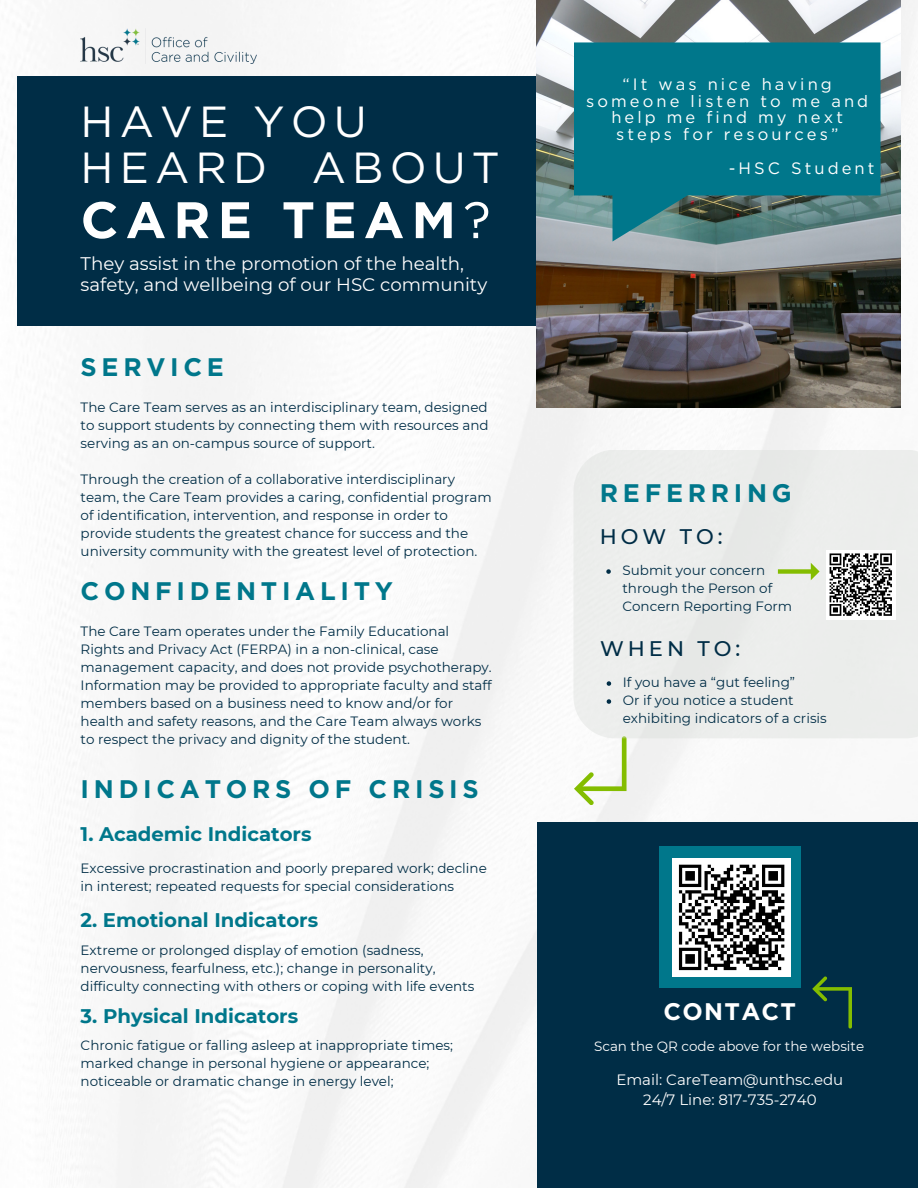
<style>
.page{position:relative;width:918px;height:1188px;background:#fff}
.page>*{position:absolute;margin:0;border:0;box-sizing:border-box;transform-origin:0 0}
.t1{font:700 51.3px "Gotham";letter-spacing:.14em;color:#fff}
.t2{font:43.5px/46.2px "Gotham";letter-spacing:.14em;color:#fff}
.t3{font:700 25.35px "Gotham";letter-spacing:.185em;color:#00778b}
.t4{font:700 24px "Gotham";letter-spacing:.055em;color:#fff}
.t5{font:500 21.15px "Montserrat";letter-spacing:.185em;color:#002d46}
.t6{font:700 19.65px "Montserrat";color:#00778b}
.t7{font:18.3px/21.3px "Montserrat";color:#fff}
.t8{font:16.5px/16.8px "Gotham";letter-spacing:.185em;color:#fff;text-align:center}
.t9{font:15px/20.2px "Montserrat";color:#fff;text-align:center}
.t10{font:13.5px/18px "Montserrat";color:#002d46}
.t11{font:13.5px "Montserrat";color:#fff}
.s1{font-weight:400}
</style>
<div class="page">
<img style="left:17px;top:0;width:901px;height:1188px">
<div style="left:18px;top:77px;width:599px;height:249px;background:#002d46"></div>
<img style="left:537px;top:0;width:363px;height:407px">
<svg style="left:574px;top:738px;width:53px;height:67px"></svg>
<div style="left:573px;top:450px;width:345px;height:288px;background:#ecedec"></div>
<div style="left:537px;top:823px;width:381px;height:365px;background:#002d46"></div>
<div style="left:659px;top:847px;width:141px;height:141px;background:#00778b"></div>
<div style="left:673px;top:858px;width:118px;height:119px;background:#fff"></div>
<svg style="left:678px;top:864px;width:107px;height:107px"></svg>
<img style="left:81px;top:28px;width:175px;height:35px">
<div style="left:826px;top:550px;width:69px;height:69px;background:#fff"></div>
<svg style="left:829px;top:553px;width:63px;height:63px"></svg>
<svg style="left:778px;top:563px;width:42px;height:17px"></svg>
<svg style="left:813px;top:977px;width:39px;height:51px"></svg>
<svg style="left:574px;top:42px;width:306px;height:200px;background:#167a89"></svg>
<svg style="left:606px;top:569px;width:5px;height:5px"></svg>
<svg style="left:607px;top:681px;width:4px;height:5px"></svg>
<svg style="left:607px;top:699px;width:4px;height:5px"></svg>
<h1 class="t2" style="left:81px;top:98px;width:421px">HAVE YOU<br>HEARD ABOUT</h1>
<h1 class="t1" style="left:81px;top:189px;width:412px">CARE TEAM<span class="s1">?</span></h1>
<h5 class="t7" style="left:81px;top:253px;width:408px">They assist in the promotion of the health, safety, and wellbeing of our HSC community</h5>
<h2 class="t3" style="left:81px;top:352px;width:145px">SERVICE</h2>
<p class="t10" style="left:81px;top:398px;width:410px;text-align:justify">The Care Team serves as an interdisciplinary team, designed to support students by connecting them with resources and serving as an on-campus source of support.</p>
<p class="t10" style="left:81px;top:470px;width:413px">Through the creation of a collaborative interdisciplinary team, the Care Team provides a caring, confidential program of identification, intervention, and response in order to provide students the greatest chance for success and the university community with the greatest level of protection.</p>
<h2 class="t3" style="left:81px;top:575px;width:314px">CONFIDENTIALITY</h2>
<h3 class="t10" style="left:81px;top:622px;width:413px">The Care Team operates under the Family Educational Rights and Privacy Act (FERPA) in a non-clinical, case management capacity, and does not provide psychotherapy.<br>Information may be provided to appropriate faculty and staff members based on a business need to know and/or for health and safety reasons, and the Care Team always works to respect the privacy and dignity of the student.</h3>
<h2 class="t3" style="left:81px;top:774px;width:400px">INDICATORS OF CRISIS</h2>
<p class="t6" style="left:81px;top:822px;width:232px">1. Academic Indicators</p>
<h2 class="t10" style="left:81px;top:859px;width:408px">Excessive procrastination and poorly prepared work; decline in interest; repeated requests for special considerations</h2>
<p class="t6" style="left:81px;top:908px;width:239px">2. Emotional Indicators</p>
<h4 class="t10" style="left:81px;top:941px;width:395px">Extreme or prolonged display of emotion (sadness, nervousness, fearfulness, etc.); change in personality, difficulty connecting with others or coping with life events</h4>
<p class="t6" style="left:81px;top:1004px;width:219px">3. Physical Indicators</p>
<h4 class="t10" style="left:81px;top:1036px;width:374px">Chronic fatigue or falling asleep at inappropriate times; marked change in personal hygiene or appearance; noticeable or dramatic change in energy level;</h4>
<p class="t8" style="left:586px;top:75px;width:284px">“It was nice having someone listen to me and help me find my next steps for resources”</p>
<p class="t8" style="left:729px;top:160px;width:147px">-HSC Student</p>
<p class="t3" style="left:600px;top:477px;width:193px">REFERRING</p>
<p class="t5" style="left:600px;top:523px;width:124px">HOW TO:</p>
<p class="t10" style="left:623px;top:561px;width:171px">Submit your concern through the Person of<br>Concern Reporting Form</p>
<p class="t5" style="left:600px;top:635px;width:142px">WHEN TO:</p>
<h3 class="t10" style="left:623px;top:673px;width:174px">If you have a “gut feeling”</h3>
<p class="t10" style="left:623px;top:691px;width:205px">Or if you notice a student exhibiting indicators of a crisis</p>
<p class="t4" style="left:664px;top:997px;width:134px">CONTACT</p>
<h4 class="t11" style="left:594px;top:1038px;width:272px">Scan the QR code above for the website</h4>
<p class="t9" style="left:616px;top:1069px;width:229px">Email: CareTeam@unthsc.edu<br>24/7 Line: 817-735-2740</p>
</div>
